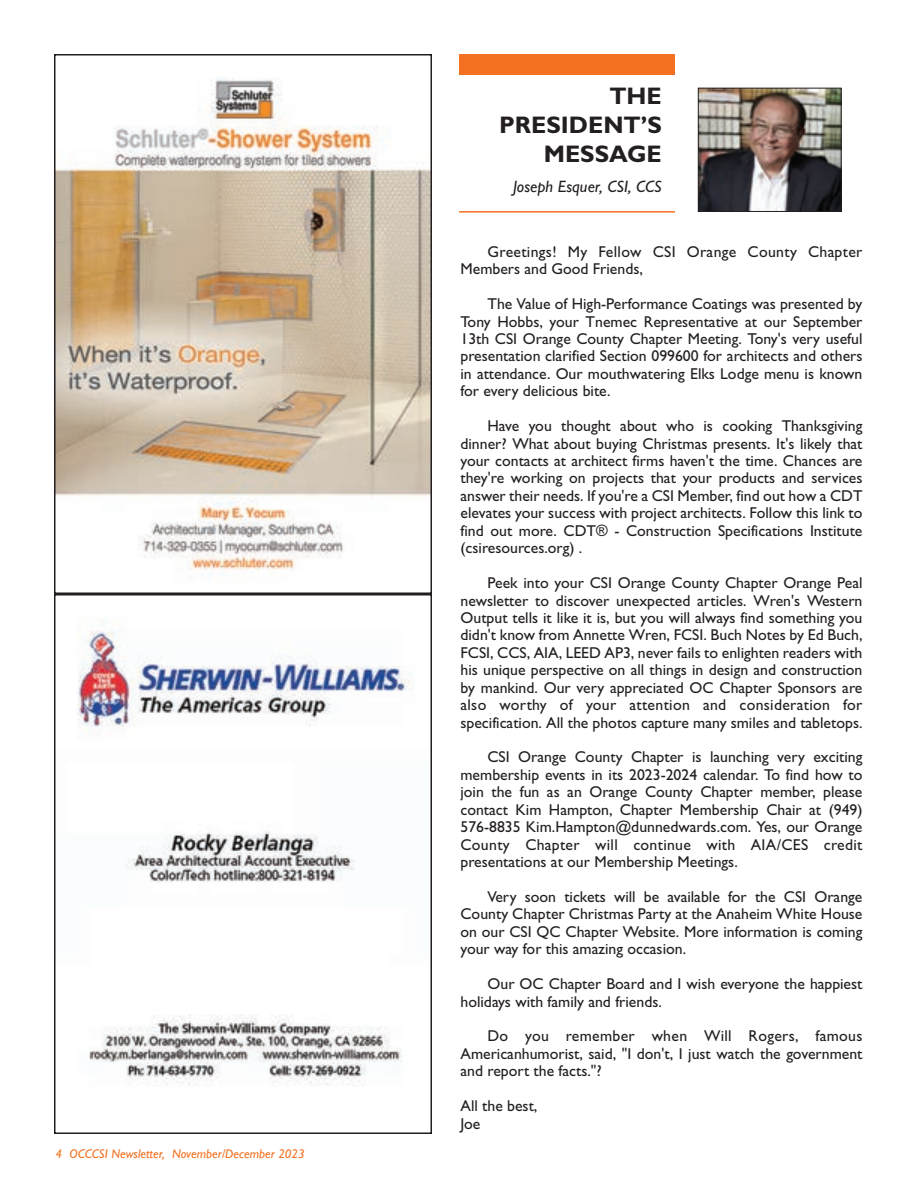
<style>
.page{position:relative;width:918px;height:1188px;background:#fff}
.page>*{position:absolute;margin:0;border:0;box-sizing:border-box;transform-origin:0 0}
.t1{font:700 24px/28.8px "Gill Sans";color:#231f20;text-align:right}
.t2{font:italic 16.5px "Gill Sans";color:#231f20}
.t3{font:15.75px/17.4px "Gill Sans";color:#231f20;text-align:justify}
.t4{font:15.75px/17.4px "Gill Sans";letter-spacing:.02em;color:#231f20}
.t5{font:italic 12.75px "Gill Sans";color:#f37121}
</style>
<div class="page">
<img style="left:57px;top:78px;width:372px;height:497px">
<div style="left:54px;top:54px;width:378px;height:540px;border:2px solid #231f20"></div>
<img style="left:78px;top:621px;width:334px;height:465px">
<div style="left:54px;top:594px;width:378px;height:540px;border:2px solid #231f20"></div>
<div style="left:459px;top:54px;width:216px;height:21px;background:#f37121"></div>
<hr style="left:459px;top:211px;width:216px;height:2px;background:#f37121">
<img style="left:700px;top:90px;width:140px;height:120px">
<div style="left:698px;top:88px;width:144px;height:124px;border:1px solid #231f20"></div>
<p class="t5" style="left:56px;top:1146px;width:251px">4 OCCCSI Newsletter, November/December 2023</p>
<h1 class="t1" style="left:499px;top:81px;width:164px">THE<br>PRESIDENT’S<br>MESSAGE</h1>
<p class="t2" style="left:513px;top:176px;width:150px">Joseph Esquer, CSI, CCS</p>
<p class="t4" style="left:461px;top:243px;width:403px;text-indent:27px">Greetings! My Fellow CSI Orange County Chapter<br>Members and Good Friends,</p>
<p class="t3" style="left:461px;top:295px;width:404px;text-indent:27px">The Value of High-Performance Coatings was presented by Tony Hobbs, your Tnemec Representative at our September 13th CSI Orange County Chapter Meeting. Tony's very useful presentation clarified Section 099600 for architects and others in attendance. Our mouthwatering Elks Lodge menu is known for every delicious bite.</p>
<p class="t3" style="left:461px;top:417px;width:404px;text-indent:27px">Have you thought about who is cooking Thanksgiving dinner? What about buying Christmas presents. It's likely that your contacts at architect firms haven't the time. Chances are they're working on projects that your products and services answer their needs. If you're a CSI Member, find out how a CDT elevates your success with project architects. Follow this link to find out more. CDT® - Construction Specifications Institute (csiresources.org) .</p>
<p class="t3" style="left:461px;top:574px;width:404px;text-indent:27px">Peek into your CSI Orange County Chapter Orange Peal newsletter to discover unexpected articles. Wren's Western Output tells it like it is, but you will always find something you didn't know from Annette Wren, FCSI. Buch Notes by Ed Buch, FCSI, CCS, AIA, LEED AP3, never fails to enlighten readers with his unique perspective on all things in design and construction by mankind. Our very appreciated OC Chapter Sponsors are also worthy of your attention and consideration for specification. All the photos capture many smiles and tabletops.</p>
<p class="t3" style="left:461px;top:748px;width:404px;text-indent:27px">CSI Orange County Chapter is launching very exciting membership events in its 2023-2024 calendar. To find how to join the fun as an Orange County Chapter member, please contact Kim Hampton, Chapter Membership Chair at (949)<br>576-8835 Kim.Hampton@dunnedwards.com. Yes, our Orange County Chapter will continue with AIA/CES credit presentations at our Membership Meetings.</p>
<p class="t3" style="left:461px;top:888px;width:404px;text-indent:27px">Very soon tickets will be available for the CSI Orange County Chapter Christmas Party at the Anaheim White House on our CSI QC Chapter Website. More information is coming your way for this amazing occasion.</p>
<p class="t3" style="left:461px;top:975px;width:404px;text-indent:27px">Our OC Chapter Board and I wish everyone the happiest holidays with family and friends.</p>
<p class="t3" style="left:461px;top:1027px;width:404px;text-indent:27px">Do you remember when Will Rogers, famous Americanhumorist, said, "I don't, I just watch the government and report the facts."?</p>
<p class="t3" style="left:461px;top:1097px;width:78px">All the best,<br>Joe</p>
</div>
